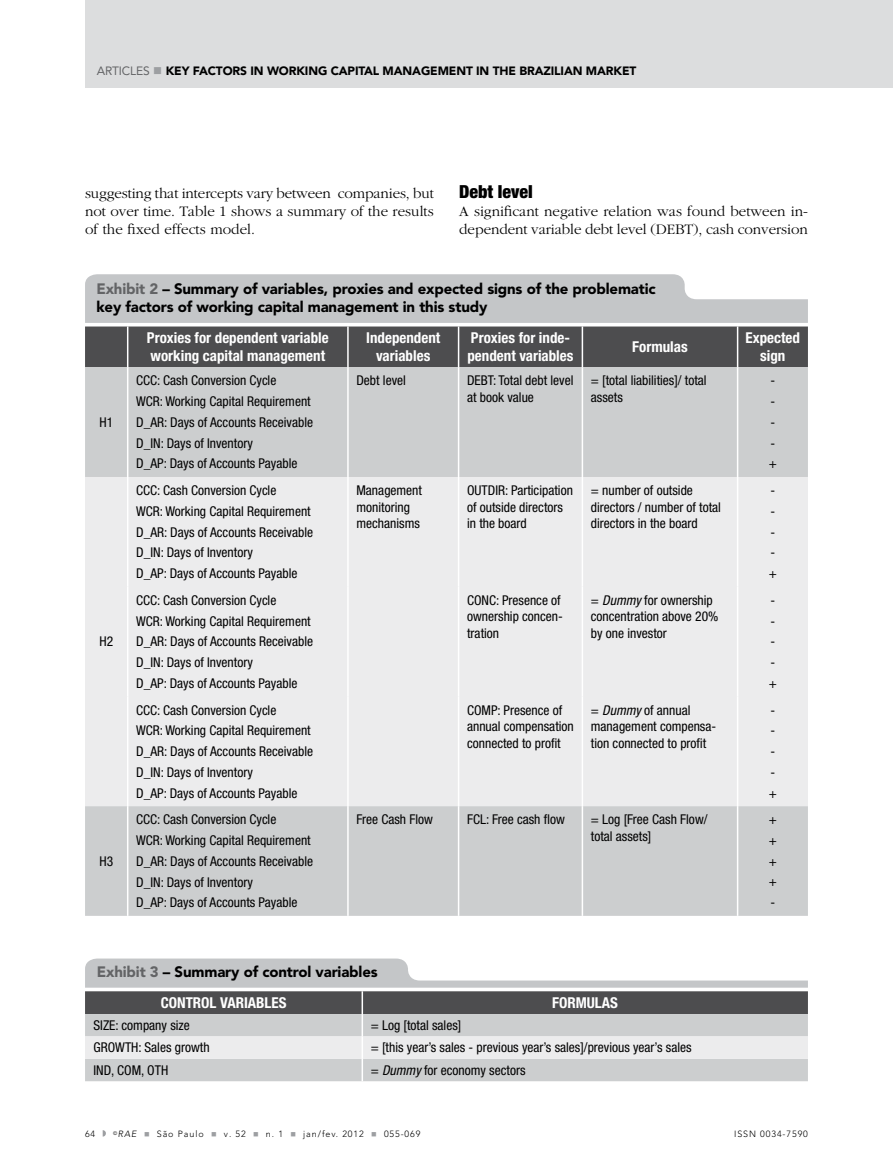
<style>
.page{position:relative;width:893px;height:1170px;background:#fff}
.page>*{position:absolute;margin:0;border:0;box-sizing:border-box;transform-origin:0 0}
.t1{font:900 condensed 18px "Helvetica Neue";color:#000}
.t2{font:300 15px/18px "Garamond";color:#000;text-align:justify}
.t3{font:900 15px/18px "Avenir";letter-spacing:-.01em;color:#000}
.t4{font:700 condensed 15px/18px "Helvetica Neue LT Std";color:#fff}
.t5{font:condensed 13.5px/20.7px "Helvetica Neue LT Std";color:#000}
.t6{font:900 12px "Avenir LT Std";letter-spacing:-.01em;color:#000}
.t7{font:300 9px "Avenir LT Std";letter-spacing:.1em;color:#000}
.s1{font-weight:400;color:#636466}
.s2{color:#9d9fa2}
.s3{color:#636466}
.s4{font-style:italic}
</style>
<div class="page">
<div style="left:85px;top:0;width:808px;height:87px;background:#dcddde"></div>
<svg style="left:103px;top:1130px;width:3px;height:6px"></svg>
<div style="left:85px;top:367px;width:723px;height:548px;background:#cccecf"></div>
<div style="left:85px;top:477px;width:723px;height:329px;background:#ececed"></div>
<hr style="left:127px;top:367px;width:1px;height:110px;background:#fff">
<hr style="left:347px;top:367px;width:2px;height:110px;background:#fff">
<hr style="left:458px;top:367px;width:1px;height:110px;background:#fff">
<hr style="left:582px;top:367px;width:1px;height:110px;background:#fff">
<hr style="left:737px;top:367px;width:1px;height:110px;background:#fff">
<hr style="left:582px;top:477px;width:1px;height:109px;background:#fff">
<hr style="left:737px;top:477px;width:1px;height:109px;background:#fff">
<hr style="left:582px;top:586px;width:1px;height:110px;background:#fff">
<hr style="left:737px;top:586px;width:1px;height:110px;background:#fff">
<hr style="left:582px;top:696px;width:1px;height:110px;background:#fff">
<hr style="left:737px;top:696px;width:1px;height:110px;background:#fff">
<hr style="left:127px;top:806px;width:1px;height:109px;background:#fff">
<hr style="left:347px;top:806px;width:2px;height:109px;background:#fff">
<hr style="left:458px;top:806px;width:1px;height:109px;background:#fff">
<hr style="left:582px;top:806px;width:1px;height:109px;background:#fff">
<hr style="left:737px;top:806px;width:1px;height:109px;background:#fff">
<hr style="left:127px;top:477px;width:1px;height:109px;background:#fff">
<hr style="left:347px;top:477px;width:2px;height:109px;background:#fff">
<hr style="left:458px;top:477px;width:1px;height:109px;background:#fff">
<hr style="left:127px;top:586px;width:1px;height:110px;background:#fff">
<hr style="left:347px;top:586px;width:2px;height:110px;background:#fff">
<hr style="left:458px;top:586px;width:1px;height:110px;background:#fff">
<hr style="left:127px;top:696px;width:1px;height:110px;background:#fff">
<hr style="left:347px;top:696px;width:2px;height:110px;background:#fff">
<hr style="left:458px;top:696px;width:1px;height:110px;background:#fff">
<svg style="left:85px;top:274px;width:723px;height:93px;background:#969798"></svg>
<svg style="left:85px;top:958px;width:723px;height:123px;background:#c0c1c2"></svg>
<p class="t6" style="left:97px;top:64px;width:541px"><span class="s1">ARTICLES</span> <span class="s2">■</span> KEY FACTORS IN WORKING CAPITAL MANAGEMENT IN THE BRAZILIAN MARKET</p>
<p class="t2" style="left:85px;top:185px;width:350px">suggesting that intercepts vary between companies, but not over time. Table 1 shows a summary of the results of the fixed effects model.</p>
<h1 class="t1" style="left:459px;top:181px;width:75px">Debt level</h1>
<p class="t2" style="left:459px;top:203px;width:350px">A significant negative relation was found between in&shy;dependent variable debt level (DEBT), cash conversion</p>
<p class="t3" style="left:96px;top:280px;width:561px"><span class="s3">Exhibit 2</span> – Summary of variables, proxies and expected signs of the problematic key factors of working capital management in this study</p>
<p class="t5" style="left:100px;top:411px;width:15px">H1</p>
<p class="t5" style="left:100px;top:631px;width:15px">H2</p>
<p class="t5" style="left:100px;top:850px;width:15px">H3</p>
<p class="t4" style="left:147px;top:329px;width:183px">Proxies for dependent variable working capital management</p>
<p class="t4" style="left:366px;top:329px;width:76px;text-align:center">Independent variables</p>
<p class="t4" style="left:467px;top:329px;width:108px">Proxies for inde&shy;pendent variables</p>
<p class="t4" style="left:632px;top:338px;width:57px">Formulas</p>
<p class="t4" style="left:745px;top:329px;width:56px;text-align:center">Expected sign</p>
<p class="t5" style="left:136px;top:370px;width:178px">CCC: Cash Conversion Cycle<br>WCR: Working Capital Requirement<br>D_AR: Days of Accounts Receivable<br>D_IN: Days of Inventory<br>D_AP: Days of Accounts Payable</p>
<p class="t5" style="left:356px;top:370px;width:51px">Debt level</p>
<p class="t5" style="left:467px;top:372px;width:108px;line-height:16.5px">DEBT: Total debt level at book value</p>
<p class="t5" style="left:591px;top:372px;width:117px;line-height:16.5px">= [total liabilities]/ total assets</p>
<p class="t5" style="left:769px;top:370px;width:10px">- - - - +</p>
<p class="t5" style="left:136px;top:480px;width:178px">CCC: Cash Conversion Cycle<br>WCR: Working Capital Requirement<br>D_AR: Days of Accounts Receivable<br>D_IN: Days of Inventory<br>D_AP: Days of Accounts Payable</p>
<p class="t5" style="left:356px;top:482px;width:67px;line-height:16.5px">Management monitoring mechanisms</p>
<p class="t5" style="left:467px;top:482px;width:107px;line-height:16.5px">OUTDIR: Participation of outside directors in the board</p>
<p class="t5" style="left:591px;top:482px;width:132px;line-height:16.5px">= number of outside directors / number of total directors in the board</p>
<p class="t5" style="left:769px;top:480px;width:10px">- - - - +</p>
<p class="t5" style="left:136px;top:589px;width:178px">CCC: Cash Conversion Cycle<br>WCR: Working Capital Requirement<br>D_AR: Days of Accounts Receivable<br>D_IN: Days of Inventory<br>D_AP: Days of Accounts Payable</p>
<p class="t5" style="left:467px;top:591px;width:97px;line-height:16.5px">CONC: Presence of ownership concen&shy;tration</p>
<p class="t5" style="left:591px;top:591px;width:129px;line-height:16.5px">= <span class="s4">Dummy</span> for ownership concentration above 20% by one investor</p>
<p class="t5" style="left:769px;top:589px;width:10px">- - - - +</p>
<p class="t5" style="left:136px;top:699px;width:178px">CCC: Cash Conversion Cycle<br>WCR: Working Capital Requirement<br>D_AR: Days of Accounts Receivable<br>D_IN: Days of Inventory<br>D_AP: Days of Accounts Payable</p>
<p class="t5" style="left:467px;top:701px;width:108px;line-height:16.5px">COMP: Presence of annual compensation connected to profit</p>
<p class="t5" style="left:591px;top:701px;width:127px;line-height:16.5px">= <span class="s4">Dummy</span> of annual management compensa&shy;tion connected to profit</p>
<p class="t5" style="left:769px;top:699px;width:10px">- - - - +</p>
<p class="t5" style="left:136px;top:809px;width:178px">CCC: Cash Conversion Cycle<br>WCR: Working Capital Requirement<br>D_AR: Days of Accounts Receivable<br>D_IN: Days of Inventory<br>D_AP: Days of Accounts Payable</p>
<p class="t5" style="left:356px;top:808px;width:78px">Free Cash Flow</p>
<p class="t5" style="left:467px;top:808px;width:99px">FCL: Free cash flow</p>
<p class="t5" style="left:591px;top:811px;width:118px;line-height:16.5px">= Log [Free Cash Flow/ total assets]</p>
<p class="t5" style="left:769px;top:808px;width:10px;text-align:justify">+ + + + -</p>
<p class="t3" style="left:97px;top:962px;width:282px"><span class="s3">Exhibit 3</span> – Summary of control variables</p>
<p class="t4" style="left:161px;top:993px;width:127px">CONTROL VARIABLES</p>
<p class="t4" style="left:552px;top:993px;width:67px">FORMULAS</p>
<p class="t5" style="left:94px;top:1014px;width:98px">SIZE: company size</p>
<p class="t5" style="left:371px;top:1014px;width:92px">= Log [total sales]</p>
<p class="t5" style="left:94px;top:1037px;width:118px">GROWTH: Sales growth</p>
<p class="t5" style="left:371px;top:1037px;width:322px">= [this year’s sales - previous year’s sales]/previous year’s sales</p>
<p class="t5" style="left:94px;top:1059px;width:76px">IND, COM, OTH</p>
<p class="t5" style="left:371px;top:1059px;width:156px">= <span class="s4">Dummy</span> for economy sectors</p>
<p class="t7" style="left:85px;top:1128px;width:12px">64</p>
<p class="t7" style="left:113px;top:1128px;width:309px"><sup>©</sup><span class="s4">RAE</span> <span class="s2">■</span> São Paulo <span class="s2">■</span> v. 52 <span class="s2">■</span> n. 1 <span class="s2">■</span> jan/fev. 2012 <span class="s2">■</span> 055-069</p>
<p class="t7" style="left:734px;top:1128px;width:75px">ISSN 0034-7590</p>
</div>
